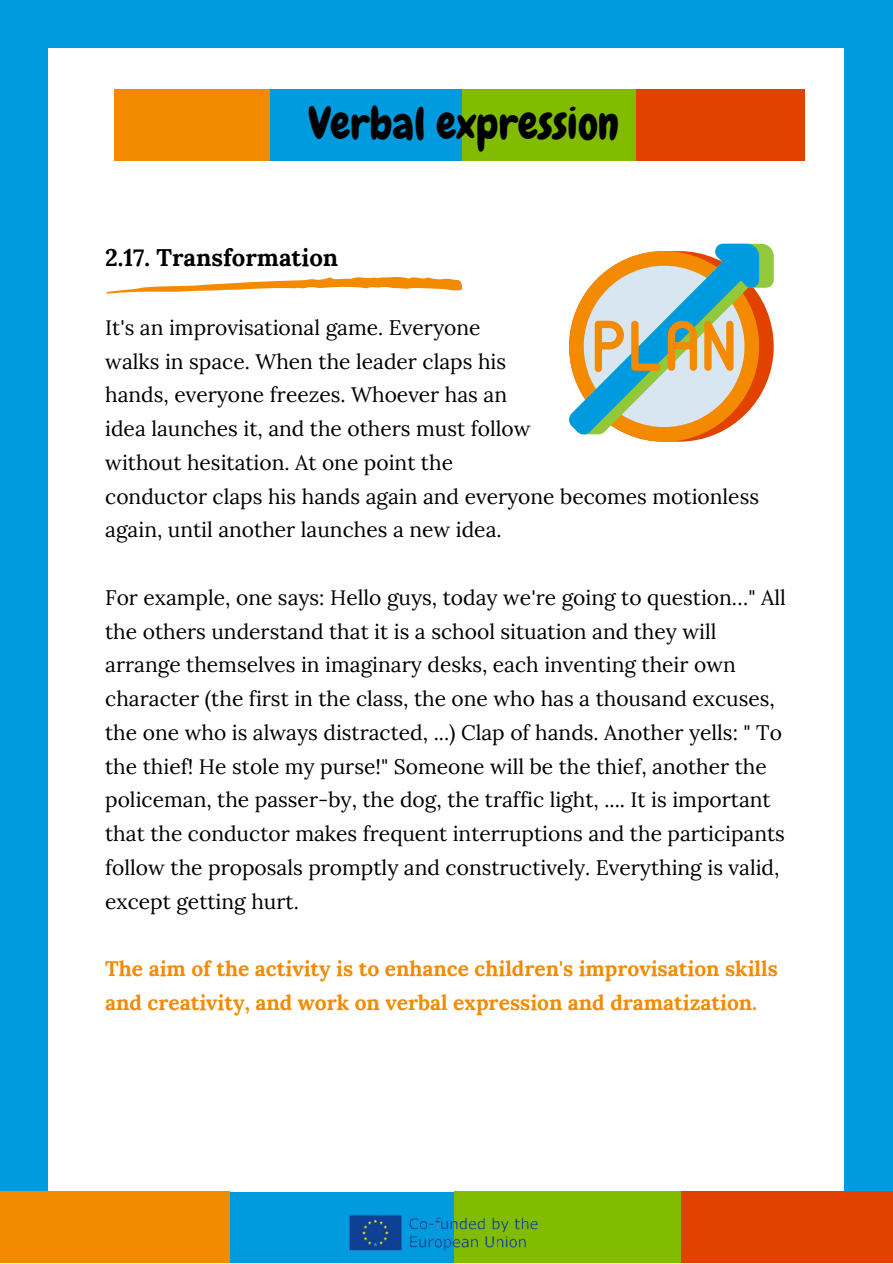
<style>
.page{position:relative;width:893px;height:1264px;background:#fff}
.page>*{position:absolute;margin:0;border:0;box-sizing:border-box;transform-origin:0 0}
.t1{font:45px "Chewy";color:#000}
.t2{font:700 24px "Lora";color:#000}
.t3{font:21px/33.8px "Lora";color:#000}
.t4{font:700 21px/33.8px "Lora";color:#f38a00}
</style>
<div class="page">
<div style="left:0;top:0;width:892px;height:1262px;background:#009ade"></div>
<div style="left:49px;top:49px;width:794px;height:1142px;background:#fff"></div>
<div style="left:454px;top:1191px;width:229px;height:71px;background:#81bc00"></div>
<div style="left:0;top:1191px;width:229px;height:71px;background:#f38a00"></div>
<div style="left:681px;top:1191px;width:211px;height:71px;background:#e24200"></div>
<svg style="left:106px;top:277px;width:356px;height:17px"></svg>
<div style="left:114px;top:89px;width:170px;height:72px;background:#f38a00"></div>
<div style="left:453px;top:89px;width:182px;height:72px;background:#81bc00"></div>
<div style="left:270px;top:89px;width:192px;height:72px;background:#009ade"></div>
<div style="left:635px;top:89px;width:169px;height:72px;background:#e24200"></div>
<svg style="left:569px;top:244px;width:204px;height:197px"></svg>
<img style="left:349px;top:1215px;width:189px;height:36px">
<p class="t1" style="left:308px;top:95px;width:312px">Verbal expression</p>
<p class="t2" style="left:105px;top:242px;width:234px">2.17. Transformation</p>
<p class="t3" style="left:105px;top:310px;width:377px">It's an improvisational game. Everyone</p>
<p class="t3" style="left:105px;top:344px;width:402px">walks in space. When the leader claps his</p>
<p class="t3" style="left:105px;top:378px;width:403px">hands, everyone freezes. Whoever has an</p>
<p class="t3" style="left:105px;top:411px;width:427px">idea launches it, and the others must follow</p>
<p class="t3" style="left:105px;top:445px;width:349px">without hesitation. At one point the</p>
<p class="t3" style="left:105px;top:479px;width:655px">conductor claps his hands again and everyone becomes motionless again, until another launches a new idea.</p>
<p class="t3" style="left:105px;top:580px;width:682px">For example, one says: Hello guys, today we're going to question…" All the others understand that it is a school situation and they will arrange themselves in imaginary desks, each inventing their own character (the first in the class, the one who has a thousand excuses, the one who is always distracted, ...) Clap of hands. Another yells: " To the thief! He stole my purse!" Someone will be the thief, another the policeman, the passer-by, the dog, the traffic light, .... It is important that the conductor makes frequent interruptions and the participants follow the proposals promptly and constructively. Everything is valid, except getting hurt.</p>
<p class="t4" style="left:105px;top:951px;width:674px">The aim of the activity is to enhance children's improvisation skills and creativity, and work on verbal expression and dramatization.</p>
</div>
